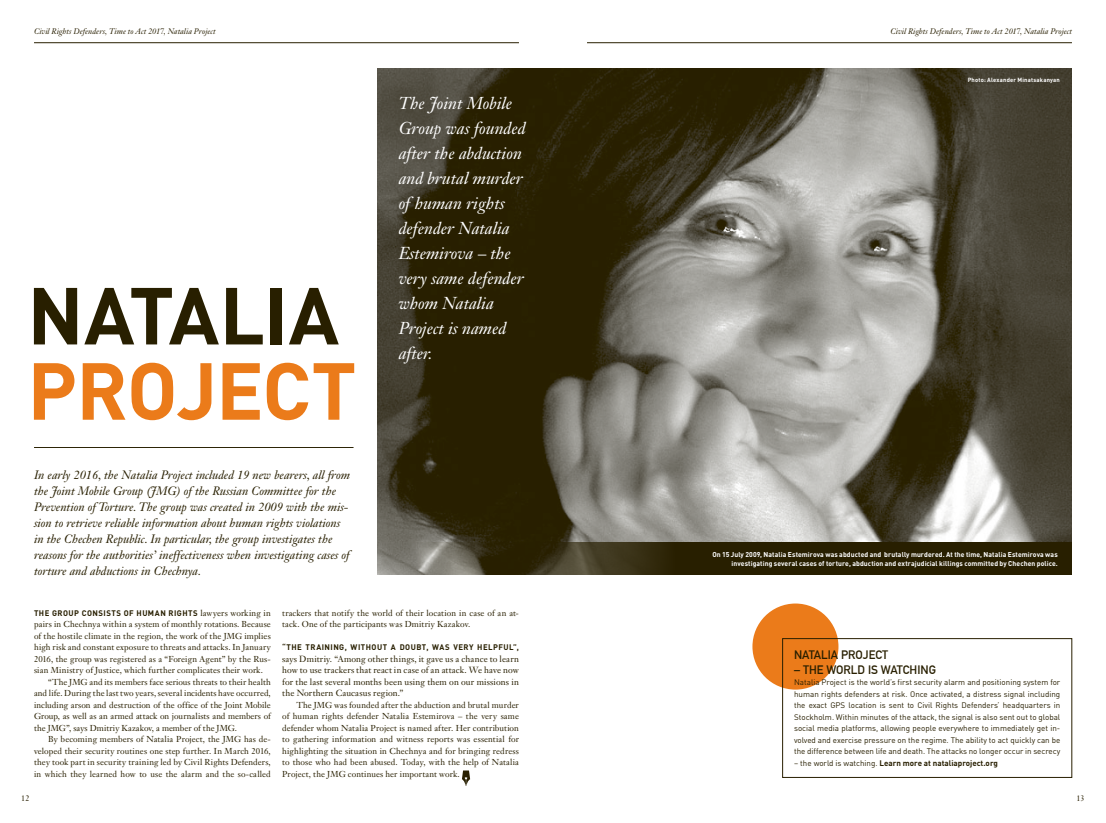
<style>
.page{position:relative;width:1106px;height:823px;background:#fff}
.page>*{position:absolute;margin:0;border:0;box-sizing:border-box;transform-origin:0 0}
.t1{font:700 79.3px "DINOT";letter-spacing:-.005em;color:#281f00}
.t2{font:700 79.3px "DINOT";letter-spacing:-.015em;color:#eb7b1a}
.t3{font:italic 17px/25px "Janson Text LT Std";color:#fff}
.t4{font:italic 12px/16px "Janson Text LT Std";color:#281f00}
.t5{font:700 12px "DIN Alternate";color:#281f00}
.t6{font:8.8px/11.5px "Janson Text LT Std";letter-spacing:.01em;color:#281f00;text-align:justify}
.t7{font:8.5px/11.5px "Janson Text LT Std";letter-spacing:.01em;color:#281f00}
.t8{font:8px/11.5px "DINOT";color:#281f00;text-align:justify}
.t9{font:italic 8px "Janson Text LT Std";letter-spacing:.005em;color:#281f00}
.t10{font:700 8px "DINOT";letter-spacing:.055em;color:#281f00}
.t11{font:700 8px "DINOT";color:#281f00}
.t12{font:8px "Janson Text LT Std";color:#281f00}
.t13{font:700 7px/9px "DINOT";letter-spacing:.01em;color:#fff;text-align:right}
.t14{font:700 6px "DINOT";letter-spacing:.03em;color:#fff}
.s1{font-family:"Janson Text LT Std";font-weight:400;font-size:8.5px}
.s2{font-weight:400}
</style>
<div class="page">
<hr style="left:34px;top:42px;width:485px;height:1px;background:#281f00">
<hr style="left:587px;top:42px;width:484px;height:1px;background:#281f00">
<img style="left:377px;top:68px;width:694px;height:473px">
<hr style="left:34px;top:447px;width:319px;height:1px;background:#281f00">
<div style="left:752px;top:603px;width:86px;height:86px;background:#eb7b1a;border-radius:50%"></div>
<div style="left:782px;top:638px;width:289px;height:139px;border:1px solid #281f00"></div>
<svg style="left:462px;top:770px;width:8px;height:15px"></svg>
<svg style="left:377px;top:541px;width:694px;height:33px;background:#3c351a"></svg>
<p class="t9" style="left:34px;top:27px;width:183px">Civil Rights Defenders, Time to Act 2017, Natalia Project</p>
<p class="t9" style="left:890px;top:27px;width:183px">Civil Rights Defenders, Time to Act 2017, Natalia Project</p>
<h1 class="t1" style="left:27px;top:264px;width:313px">NATALIA</h1>
<h1 class="t2" style="left:27px;top:339px;width:331px">PROJECT</h1>
<p class="t4" style="left:34px;top:466px;width:318px">In early 2016, the Natalia Project included 19 new bearers, all from the Joint Mobile Group (JMG) of the Russian Committee for the Prevention of Torture. The group was created in 2009 with the mis&shy;sion to retrieve reliable information about human rights violations in the Chechen Republic. In particular, the group investigates the reasons for the authorities’ ineffectiveness when investigating cases of torture and abductions in Chechnya.</p>
<h2 class="t3" style="left:399px;top:90px;width:128px">The Joint Mobile<br>Group was founded after the abduction and brutal murder of human rights defender Natalia<br>Estemirova – the very same defender whom Natalia<br>Project is named after.</h2>
<p class="t10" style="left:34px;top:607px;width:238px">THE GROUP CONSISTS OF HUMAN RIGHTS <span class="s1">lawyers working in</span></p>
<p class="t7" style="left:34px;top:618px;width:238px">pairs in Chechnya within a system of monthly rotations. Because</p>
<p class="t7" style="left:34px;top:629px;width:238px">of the hostile climate in the region, the work of the JMG implies</p>
<p class="t7" style="left:34px;top:641px;width:238px">high risk and constant exposure to threats and attacks. In January</p>
<p class="t7" style="left:34px;top:652px;width:238px">2016, the group was registered as a “Foreign Agent” by the Rus-</p>
<p class="t7" style="left:34px;top:664px;width:230px">sian Ministry of Justice, which further complicates their work.</p>
<p class="t7" style="left:48px;top:675px;width:224px">“The JMG and its members face serious threats to their health</p>
<p class="t7" style="left:34px;top:687px;width:238px">and life. During the last two years, several incidents have occurred,</p>
<p class="t7" style="left:34px;top:698px;width:238px">including arson and destruction of the office of the Joint Mobile</p>
<p class="t7" style="left:34px;top:710px;width:238px">Group, as well as an armed attack on journalists and members of</p>
<p class="t7" style="left:34px;top:721px;width:205px">the JMG”, says Dmitriy Kazakov, a member of the JMG.</p>
<p class="t7" style="left:48px;top:733px;width:224px">By becoming members of Natalia Project, the JMG has de-</p>
<p class="t7" style="left:34px;top:744px;width:238px">veloped their security routines one step further. In March 2016,</p>
<p class="t7" style="left:34px;top:756px;width:238px">they took part in security training led by Civil Rights Defenders,</p>
<p class="t7" style="left:34px;top:767px;width:238px">in which they learned how to use the alarm and the so-called</p>
<p class="t7" style="left:282px;top:606px;width:238px">trackers that notify the world of their location in case of an at&shy;tack. One of the participants was Dmitriy Kazakov.</p>
<p class="t10" style="left:282px;top:641px;width:238px">“THE TRAINING, WITHOUT A DOUBT, WAS VERY HELPFUL”,</p>
<p class="t6" style="left:282px;top:652px;width:238px">says Dmitriy. “Among other things, it gave us a chance to learn how to use trackers that react in case of an attack. We have now for the last several months been using them on our missions in the Northern Caucasus region.”</p>
<p class="t7" style="left:282px;top:698px;width:238px;text-align:justify;text-indent:14px">The JMG was founded after the abduction and brutal murder of human rights defender Natalia Estemirova – the very same defender whom Natalia Project is named after. Her contribution to gathering information and witness reports was essential for highlighting the situation in Chechnya and for bringing redress to those who had been abused. Today, with the help of Natalia Project, the JMG continues her important work.</p>
<p class="t14" style="left:967px;top:76px;width:94px">Photo: Alexander Minatsakanyan</p>
<p class="t13" style="left:712px;top:549px;width:347px">On 15 July 2009, Natalia Estemirova was abducted and brutally murdered. At the time, Natalia Estemirova was investigating several cases of torture, abduction and extrajudicial killings committed by Chechen police.</p>
<h3 class="t5" style="left:794px;top:645px;width:95px">NATALIA PROJECT</h3>
<h3 class="t5" style="left:794px;top:660px;width:143px">– THE WORLD IS WATCHING</h3>
<p class="t8" style="left:794px;top:676px;width:268px">Natalia Project is the world’s first security alarm and positioning system for human rights defenders at risk. Once activated, a distress signal including the exact GPS location is sent to Civil Rights Defenders’ headquarters in Stockholm. Within minutes of the attack, the signal is also sent out to global social media platforms, allowing people everywhere to immediately get in&shy;volved and exercise pressure on the regime. The ability to act quickly can be the difference between life and death. The attacks no longer occur in secrecy</p>
<p class="t11" style="left:794px;top:757px;width:205px"><span class="s2">– the world is watching.</span> Learn more at nataliaproject.org</p>
<p class="t12" style="left:21px;top:792px;width:10px">12</p>
<p class="t12" style="left:1076px;top:792px;width:10px">13</p>
</div>
